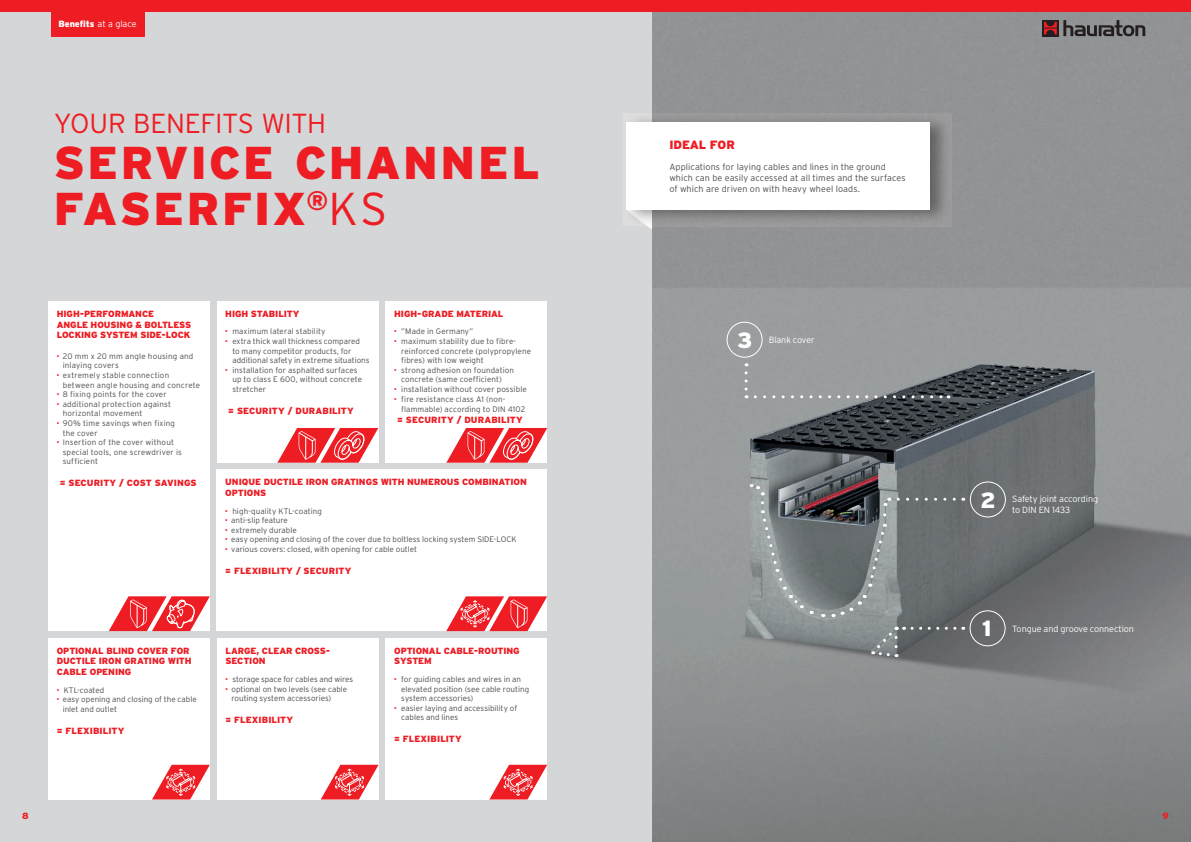
<style>
.page{position:relative;width:1191px;height:842px;background:#d5d6d8}
.page>*{position:absolute;margin:0;border:0;box-sizing:border-box;transform-origin:0 0}
.t1{font:900 46px/46px "Interstate";letter-spacing:.05em;color:#ee1d23}
.t2{font:300 27.5px "Interstate";letter-spacing:-.015em;color:#ee1d23}
.t3{font:900 22px "Interstate";color:#fff}
.t4{font:900 12px "Interstate";letter-spacing:-.01em;color:#ee1d23}
.t5{font:900 9px/10.8px "Interstate";letter-spacing:-.005em;color:#ec1d25}
.t6{font:300 9px/10.8px "Interstate";letter-spacing:.01em;color:#4b4c4d}
.t7{font:300 9px/10.8px "Interstate";letter-spacing:-.01em;color:#fff}
.t8{font:900 9px/10.8px "Interstate";letter-spacing:-.01em;color:#ee1d23}
.t9{font:900 9px "Interstate";letter-spacing:.015em;color:#ec1d25}
.t10{font:900 9px "Interstate";letter-spacing:-.005em;color:#fff}
.t11{font:300 8px/9.6px "Interstate";letter-spacing:.005em;color:#4b4c4d}
.t12{font:300 8px "Interstate";letter-spacing:.025em;color:#4b4c4d}
.s1{font-weight:300}
.s2{font-weight:900;color:#ec1d25}
</style>
<div class="page">
<div style="left:217px;top:301px;width:161px;height:162px;background:#fff"></div>
<div style="left:385px;top:301px;width:162px;height:162px;background:#fff"></div>
<div style="left:217px;top:469px;width:330px;height:162px;background:#fff"></div>
<div style="left:48px;top:638px;width:162px;height:161px;background:#fff"></div>
<div style="left:217px;top:638px;width:161px;height:161px;background:#fff"></div>
<div style="left:385px;top:638px;width:162px;height:161px;background:#fff"></div>
<div style="left:48px;top:301px;width:162px;height:330px;background:#fff"></div>
<img style="left:652px;top:11px;width:539px;height:831px">
<div style="left:969px;top:610px;width:36px;height:36px;border:1px solid #fff;border-radius:50%"></div>
<div style="left:970px;top:481px;width:36px;height:36px;border:1px solid #fff;border-radius:50%"></div>
<svg style="left:750px;top:483px;width:213px;height:136px;background:#74797b"></svg>
<svg style="left:872px;top:627px;width:25px;height:31px"></svg>
<svg style="left:912px;top:627px;width:51px;height:3px"></svg>
<div style="left:726px;top:322px;width:36px;height:36px;border:1px solid #fff;border-radius:50%"></div>
<svg style="left:744px;top:373px;width:3px;height:25px"></svg>
<svg style="left:755px;top:395px;width:194px;height:3px"></svg>
<img style="left:638px;top:113px;width:313px;height:113px">
<img style="left:627px;top:210px;width:25px;height:16px">
<div style="left:626px;top:122px;width:304px;height:88px;background:#fff"></div>
<div style="left:0;top:0;width:1191px;height:11px;background:#ee1d23"></div>
<svg style="left:1042px;top:20px;width:16px;height:16px"></svg>
<svg style="left:1044px;top:22px;width:12px;height:12px"></svg>
<svg style="left:1063px;top:20px;width:82px;height:16px"></svg>
<div style="left:51px;top:0;width:93px;height:37px;background:#ee1d23"></div>
<svg style="left:277px;top:428px;width:101px;height:35px"></svg>
<svg style="left:446px;top:428px;width:101px;height:35px"></svg>
<svg style="left:152px;top:765px;width:58px;height:34px"></svg>
<svg style="left:321px;top:765px;width:57px;height:34px"></svg>
<svg style="left:489px;top:765px;width:58px;height:34px"></svg>
<svg style="left:446px;top:596px;width:101px;height:35px"></svg>
<svg style="left:109px;top:596px;width:101px;height:35px"></svg>
<p class="t10" style="left:58px;top:19px;width:80px">Benefits <span class="s1">at a glace</span></p>
<h2 class="t2" style="left:54px;top:108px;width:274px">YOUR BENEFITS WITH</h2>
<h1 class="t1" style="left:54px;top:140px;width:487px">SERVICE CHANNEL<br>FASERFIX<sup>®</sup><span class="s1">KS</span></h1>
<p class="t8" style="left:57px;top:308px;width:136px">HIGH-PERFORMANCE<br>ANGLE HOUSING &amp; BOLTLESS<br>LOCKING SYSTEM SIDE-LOCK</p>
<p class="t12" style="left:57px;top:351px;width:138px"><span class="s2">·</span> 20 mm x 20 mm angle housing and</p>
<p class="t12" style="left:63px;top:361px;width:58px">inlaying covers</p>
<p class="t12" style="left:57px;top:371px;width:114px"><span class="s2">·</span> extremely stable connection</p>
<p class="t12" style="left:63px;top:380px;width:139px">between angle housing and concrete</p>
<p class="t12" style="left:57px;top:390px;width:111px"><span class="s2">·</span> 8 fixing points for the cover</p>
<p class="t12" style="left:57px;top:399px;width:116px"><span class="s2">·</span> additional protection against</p>
<p class="t11" style="left:63px;top:409px;width:81px">horizontal movement</p>
<p class="t12" style="left:57px;top:419px;width:120px"><span class="s2">·</span> 90% time savings when fixing</p>
<p class="t11" style="left:63px;top:428px;width:37px">the cover</p>
<p class="t12" style="left:57px;top:438px;width:119px"><span class="s2">·</span> Insertion of the cover without</p>
<p class="t11" style="left:63px;top:447px;width:121px">special tools, one screwdriver is</p>
<p class="t11" style="left:63px;top:457px;width:37px">sufficient</p>
<p class="t5" style="left:60px;top:477px;width:138px">= SECURITY / COST SAVINGS</p>
<p class="t5" style="left:225px;top:308px;width:76px">HIGH STABILITY</p>
<p class="t11" style="left:225px;top:327px;width:102px"><span class="s2">·</span> maximum lateral stability</p>
<p class="t11" style="left:225px;top:336px;width:136px"><span class="s2">·</span> extra thick wall thickness compared</p>
<p class="t11" style="left:232px;top:346px;width:121px">to many competitor products, for</p>
<p class="t11" style="left:232px;top:356px;width:139px">additional safety in extreme situations</p>
<p class="t11" style="left:225px;top:365px;width:134px"><span class="s2">·</span> installation for asphalted surfaces</p>
<p class="t11" style="left:232px;top:375px;width:131px">up to class E 600, without concrete</p>
<p class="t11" style="left:232px;top:384px;width:35px">stretcher</p>
<p class="t5" style="left:228px;top:405px;width:127px">= SECURITY / DURABILITY</p>
<p class="t5" style="left:394px;top:308px;width:111px">HIGH-GRADE MATERIAL</p>
<p class="t11" style="left:394px;top:327px;width:80px"><span class="s2">·</span> ”Made in Germany”</p>
<p class="t11" style="left:394px;top:336px;width:123px"><span class="s2">·</span> maximum stability due to fibre-</p>
<p class="t11" style="left:401px;top:346px;width:131px">reinforced concrete (polypropylene</p>
<p class="t11" style="left:401px;top:356px;width:84px">fibres) with low weight</p>
<p class="t11" style="left:394px;top:365px;width:121px"><span class="s2">·</span> strong adhesion on foundation</p>
<p class="t11" style="left:401px;top:375px;width:102px">concrete (same coefficient)</p>
<p class="t11" style="left:394px;top:384px;width:134px"><span class="s2">·</span> installation without cover possible</p>
<p class="t11" style="left:394px;top:394px;width:113px"><span class="s2">·</span> fire resistance class A1 (non-</p>
<p class="t11" style="left:401px;top:405px;width:125px">flammable) according to DIN 4102</p>
<p class="t5" style="left:397px;top:415px;width:127px">= SECURITY / DURABILITY</p>
<p class="t5" style="left:225px;top:477px;width:303px">UNIQUE DUCTILE IRON GRATINGS WITH NUMEROUS COMBINATION<br>OPTIONS</p>
<p class="t11" style="left:225px;top:506px;width:293px"><span class="s2">·</span> high-quality KTL-coating<br><span class="s2">·</span> anti-slip feature<br><span class="s2">·</span> extremely durable<br><span class="s2">·</span> easy opening and closing of the cover due to boltless locking system SIDE-LOCK <span class="s2">·</span> various covers: closed, with opening for cable outlet</p>
<p class="t5" style="left:225px;top:565px;width:128px">= FLEXIBILITY / SECURITY</p>
<p class="t5" style="left:57px;top:645px;width:136px">OPTIONAL BLIND COVER FOR<br>DUCTILE IRON GRATING WITH<br>CABLE OPENING</p>
<p class="t11" style="left:57px;top:685px;width:49px"><span class="s2">·</span> KTL-coated</p>
<p class="t11" style="left:57px;top:695px;width:142px"><span class="s2">·</span> easy opening and closing of the cable</p>
<p class="t11" style="left:63px;top:704px;width:56px">inlet and outlet</p>
<p class="t9" style="left:57px;top:725px;width:69px">= FLEXIBILITY</p>
<p class="t5" style="left:225px;top:645px;width:106px">LARGE, CLEAR CROSS-<br>SECTION</p>
<p class="t11" style="left:225px;top:674px;width:129px"><span class="s2">·</span> storage space for cables and wires</p>
<p class="t11" style="left:225px;top:684px;width:123px"><span class="s2">·</span> optional on two levels (see cable</p>
<p class="t11" style="left:231px;top:693px;width:101px">routing system accessories)</p>
<p class="t9" style="left:225px;top:714px;width:69px">= FLEXIBILITY</p>
<p class="t5" style="left:394px;top:645px;width:127px">OPTIONAL CABLE-ROUTING<br>SYSTEM</p>
<p class="t11" style="left:394px;top:674px;width:128px"><span class="s2">·</span> for guiding cables and wires in an</p>
<p class="t11" style="left:401px;top:684px;width:129px">elevated position (see cable routing</p>
<p class="t11" style="left:401px;top:693px;width:74px">system accessories)</p>
<p class="t11" style="left:394px;top:703px;width:124px"><span class="s2">·</span> easier laying and accessibility of</p>
<p class="t11" style="left:401px;top:713px;width:59px">cables and lines</p>
<p class="t9" style="left:394px;top:734px;width:69px">= FLEXIBILITY</p>
<h3 class="t4" style="left:669px;top:137px;width:67px">IDEAL FOR</h3>
<p class="t6" style="left:669px;top:161px;width:238px">Applications for laying cables and lines in the ground which can be easily accessed at all times and the surfaces of which are driven on with heavy wheel loads.</p>
<h3 class="t3" style="left:737px;top:327px;width:17px">3</h3>
<p class="t7" style="left:769px;top:334px;width:47px">Blank cover</p>
<h3 class="t3" style="left:980px;top:487px;width:17px">2</h3>
<p class="t7" style="left:1012px;top:494px;width:88px">Safety joint according to DIN EN 1433</p>
<h3 class="t3" style="left:982px;top:616px;width:11px">1</h3>
<p class="t7" style="left:1012px;top:623px;width:123px">Tongue and groove connection</p>
<p class="t8" style="left:22px;top:811px;width:8px">8</p>
<p class="t8" style="left:1162px;top:811px;width:8px">9</p>
</div>
